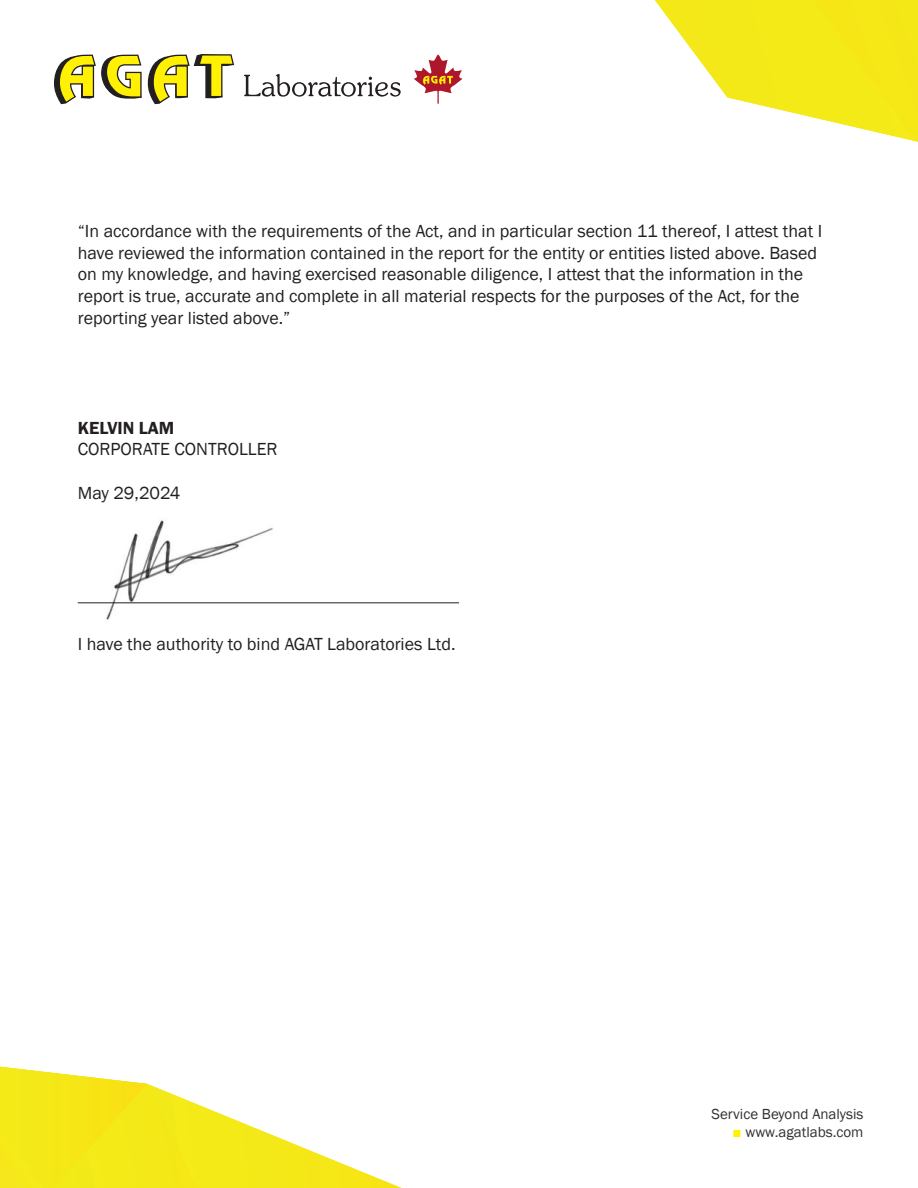
<style>
.page{position:relative;width:918px;height:1188px;background:#fff}
.page>*{position:absolute;margin:0;border:0;box-sizing:border-box;transform-origin:0 0}
.t1{font:18px/21.6px "Franklin Gothic";color:#231f20}
.t2{font:600 18px "Franklin Gothic";color:#231f20}
.t3{font:15px "Franklin Gothic";color:#312f30}
.s1{color:#fff101}
</style>
<div class="page">
<svg style="left:655px;top:0;width:263px;height:142px"></svg>
<svg style="left:0;top:1067px;width:401px;height:121px"></svg>
<svg style="left:54px;top:54px;width:180px;height:50px"></svg>
<svg style="left:244px;top:74px;width:157px;height:23px"></svg>
<svg style="left:414px;top:55px;width:48px;height:49px"></svg>
<hr style="left:78px;top:603px;width:381px;height:1px;background:#231f20">
<img style="left:77px;top:520px;width:220px;height:100px">
<p class="t1" style="left:78px;top:221px;width:746px">“In accordance with the requirements of the Act, and in particular section 11 thereof, I attest that I have reviewed the information contained in the report for the entity or entities listed above. Based on my knowledge, and having exercised reasonable diligence, I attest that the information in the report is true, accurate and complete in all material respects for the purposes of the Act, for the reporting year listed above.”</p>
<p class="t2" style="left:78px;top:417px;width:98px">KELVIN LAM</p>
<p class="t1" style="left:78px;top:439px;width:201px">CORPORATE CONTROLLER</p>
<p class="t1" style="left:78px;top:482px;width:104px">May 29,2024</p>
<p class="t1" style="left:78px;top:633px;width:379px">I have the authority to bind AGAT Laboratories Ltd.</p>
<p class="t3" style="left:712px;top:1105px;width:153px">Service Beyond Analysis</p>
<p class="t3" style="left:733px;top:1123px;width:132px"><span class="s1">■</span> www.agatlabs.com</p>
</div>
